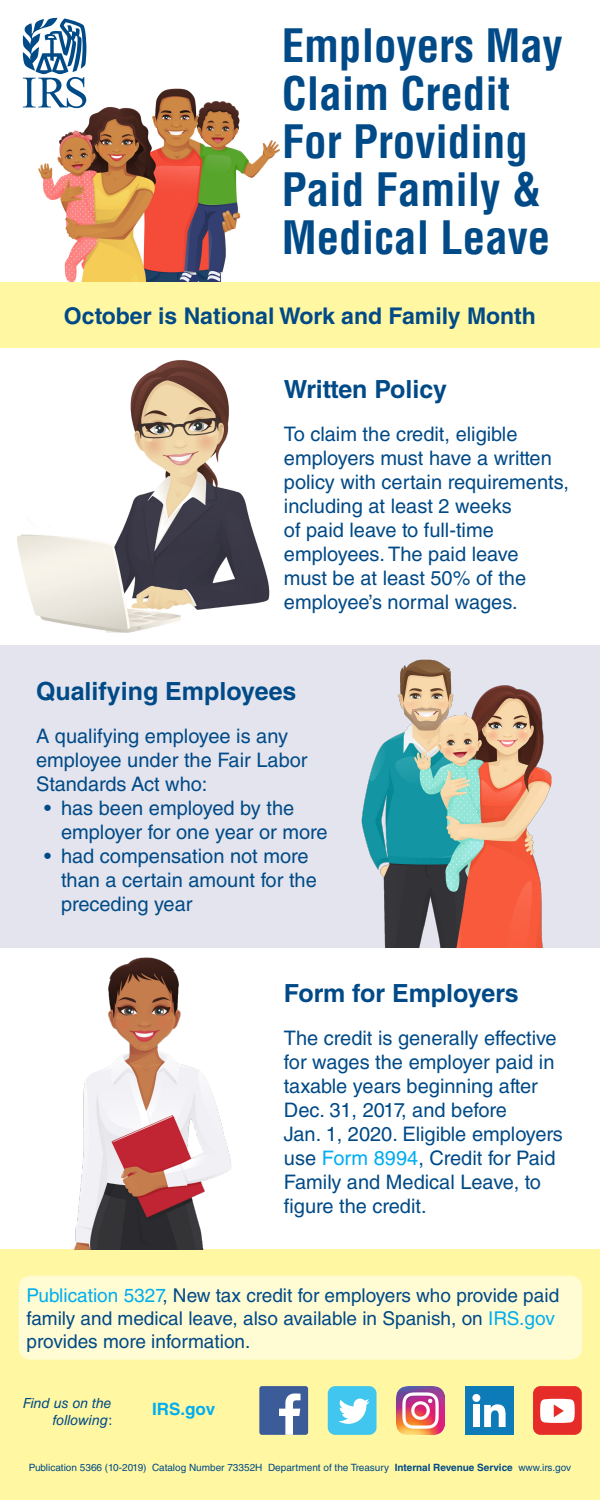
<style>
.page{position:relative;width:600px;height:1500px;background:#fff}
.page>*{position:absolute;margin:0;border:0;box-sizing:border-box;transform-origin:0 0}
.t1{font:700 condensed 44.9px/48px "Helvetica LT Std";color:#004a87}
.t2{font:700 25px "Helvetica LT Std";color:#004a87}
.t3{font:700 23px "Helvetica LT Std";color:#004a87}
.t4{font:20px/24px "Helvetica LT Std";color:#004a87}
.t5{font:19px/22.8px "Helvetica LT Std";color:#004a87}
.t6{font:700 17px "Helvetica LT Std";color:#00aeef}
.t7{font:italic 14px/16.8px "Helvetica LT Std";color:#004a87;text-align:right}
.t8{font:10px "Helvetica LT Std";color:#004a87}
.s1{color:#00aeef}
.s2{font-style:normal}
.s3{font-weight:700}
</style>
<div class="page">
<div style="left:0;top:1249px;width:600px;height:251px;background:#fff7a2"></div>
<img style="left:38px;top:88px;width:242px;height:194px">
<div style="left:0;top:282px;width:600px;height:66px;background:#fff7a2"></div>
<div style="left:0;top:645px;width:600px;height:303px;background:#e3e4ed"></div>
<svg style="left:23px;top:18px;width:63px;height:90px"></svg>
<img style="left:17px;top:360px;width:253px;height:272px">
<img style="left:361px;top:659px;width:191px;height:289px">
<img style="left:74px;top:957px;width:157px;height:292px">
<div style="left:19px;top:1275px;width:563px;height:84px;background:#fffbd2;border-radius:12px"></div>
<div style="left:259px;top:1386px;width:49px;height:49px;background:#3c5b99;border-radius:3px"></div>
<svg style="left:279px;top:1393px;width:21px;height:42px"></svg>
<div style="left:328px;top:1386px;width:48px;height:49px;background:#40c6ef;border-radius:7px"></div>
<svg style="left:338px;top:1398px;width:31px;height:26px"></svg>
<img style="left:396px;top:1386px;width:49px;height:49px">
<div style="left:464px;top:1386px;width:49px;height:49px;background:#0c7bb7"></div>
<svg style="left:472px;top:1394px;width:33px;height:33px"></svg>
<div style="left:533px;top:1386px;width:49px;height:49px;background:#e62c28;border-radius:7px"></div>
<svg style="left:540px;top:1399px;width:34px;height:24px"></svg>
<h1 class="t1" style="left:282px;top:21px;width:282px">Employers May<br>Claim Credit<br>For Providing<br>Paid Family &amp;<br>Medical Leave</h1>
<h2 class="t3" style="left:64px;top:302px;width:473px">October is National Work and Family Month</h2>
<h3 class="t2" style="left:284px;top:374px;width:164px">Written Policy</h3>
<p class="t4" style="left:284px;top:422px;width:286px">To claim the credit, eligible employers must have a written policy with certain requirements, including at least 2 weeks<br>of paid leave to full-time employees. The paid leave<br>must be at least 50% of the employee’s normal wages.</p>
<h3 class="t2" style="left:36px;top:676px;width:262px">Qualifying Employees</h3>
<p class="t4" style="left:36px;top:724px;width:273px">A qualifying employee is any employee under the Fair Labor<br>Standards Act who:</p>
<p class="t4" style="left:61px;top:796px;width:268px;text-indent:-17px">• has been employed by the employer for one year or more</p>
<p class="t4" style="left:61px;top:844px;width:257px;text-indent:-17px">• had compensation not more than a certain amount for the preceding year</p>
<h3 class="t2" style="left:284px;top:978px;width:236px">Form for Employers</h3>
<p class="t4" style="left:284px;top:1026px;width:280px">The credit is generally effective for wages the employer paid in taxable years beginning after<br>Dec. 31, 2017, and before<br>Jan. 1, 2020. Eligible employers use <span class="s1">Form 8994</span>, Credit for Paid<br>Family and Medical Leave, to figure the credit.</p>
<p class="t5" style="left:27px;top:1284px;width:534px"><span class="s1">Publication 5327</span>, New tax credit for employers who provide paid family and medical leave, also available in Spanish, on <span class="s1">IRS.gov</span></p>
<p class="t5" style="left:27px;top:1330px;width:225px">provides more information.</p>
<p class="t7" style="left:23px;top:1394px;width:91px">Find us on the following<span class="s2">:</span></p>
<p class="t6" style="left:152px;top:1399px;width:64px">IRS.gov</p>
<p class="t8" style="left:29px;top:1462px;width:235px">Publication 5366 (10-2019) Catalog Number 73352H</p>
<p class="t8" style="left:268px;top:1462px;width:305px">Department of the Treasury <span class="s3">Internal Revenue Service</span> www.irs.gov</p>
</div>
